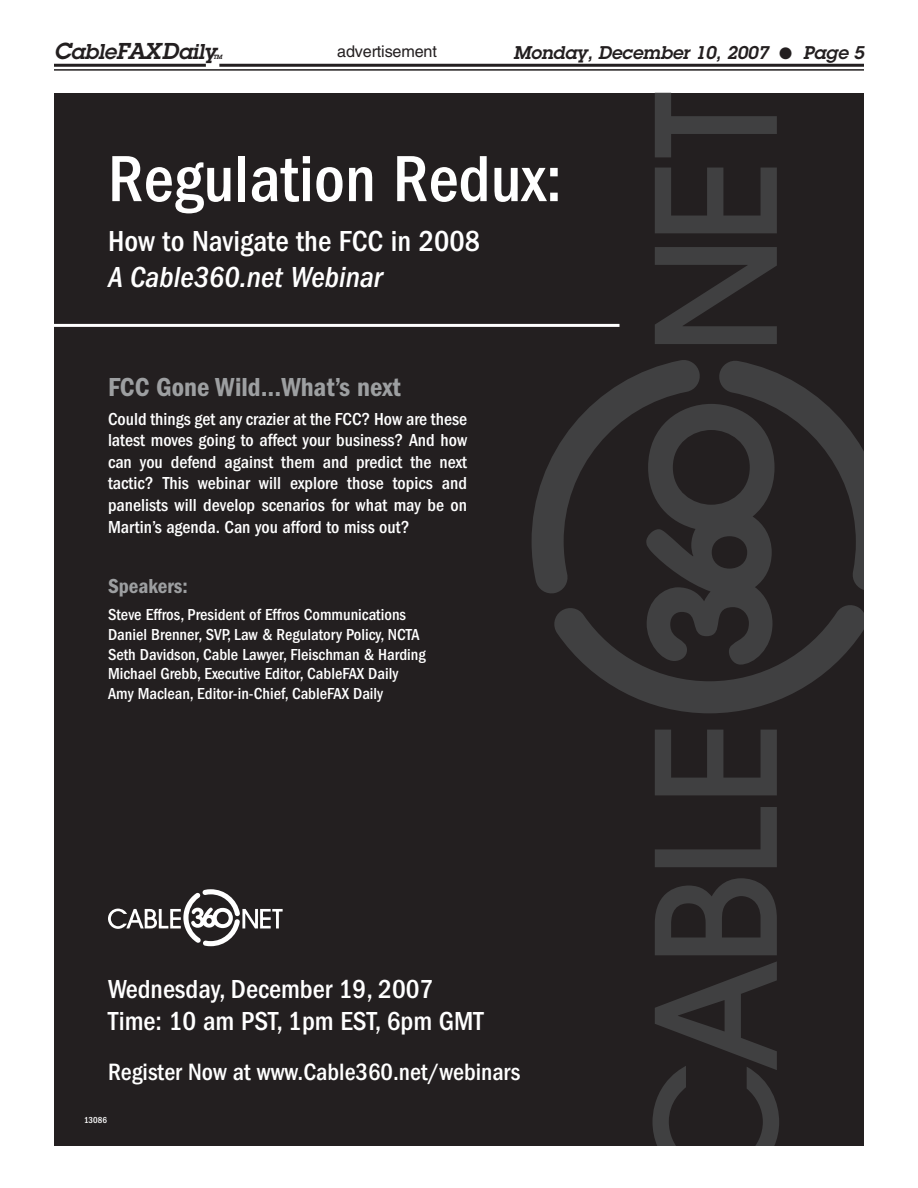
<style>
.page{position:relative;width:918px;height:1188px;background:#fff}
.page>*{position:absolute;margin:0;border:0;box-sizing:border-box;transform-origin:0 0}
.t1{font:500 condensed 67.5px "ITC Franklin Gothic Std";color:#fff}
.t2{font:500 condensed 30px "ITC Franklin Gothic Std";color:#fff}
.t3{font:italic 500 condensed 30px "ITC Franklin Gothic Std";color:#fff}
.t4{font:500 condensed 27px/32.4px "ITC Franklin Gothic Std";color:#fff}
.t5{font:27px "ITC Franklin Gothic Std Dm Cd";color:#9d9fa1}
.t6{font:500 condensed 24.45px "ITC Franklin Gothic Std";color:#fff}
.t7{font:italic 600 21px "Lubalin Graph Std";letter-spacing:-.01em;color:#231f20}
.t8{font:21px "ITC Franklin Gothic Std Dm Cd";color:#9d9fa1}
.t9{font:500 condensed 18px/21.6px "ITC Franklin Gothic Std";color:#fff;text-align:justify}
.t10{font:italic 600 18px "Lubalin Graph Std";color:#231f20}
.t11{font:500 condensed 16.5px/19.8px "ITC Franklin Gothic Std";color:#fff}
.t12{font:16.2px "Helvetica LT Std";letter-spacing:-.01em;color:#231f20}
.t13{font:500 condensed 9px "ITC Franklin Gothic Std";color:#fff}
.t14{font:italic 600 6px "Lubalin Graph Std";color:#231f20}
.s1{font-size:22.5px}
</style>
<div class="page">
<hr style="left:219px;top:64px;width:645px;height:3px;background:#231f20">
<hr style="left:54px;top:64px;width:152px;height:3px;background:#231f20">
<hr style="left:54px;top:69px;width:810px;height:2px;background:#231f20">
<div style="left:54px;top:93px;width:810px;height:1053px;background:#231f20"></div>
<svg style="left:652px;top:961px;width:127px;height:185px"></svg>
<svg style="left:655px;top:878px;width:122px;height:77px"></svg>
<svg style="left:655px;top:807px;width:122px;height:60px"></svg>
<svg style="left:655px;top:730px;width:122px;height:65px"></svg>
<svg style="left:655px;top:247px;width:122px;height:97px"></svg>
<svg style="left:655px;top:168px;width:122px;height:65px"></svg>
<svg style="left:655px;top:93px;width:122px;height:64px"></svg>
<svg style="left:531px;top:360px;width:333px;height:354px"></svg>
<svg style="left:108px;top:889px;width:175px;height:57px"></svg>
<hr style="left:54px;top:324px;width:566px;height:3px;background:#fff">
<p class="t7" style="left:54px;top:44px;width:164px"><span class="s1">C</span>able<span class="s1">FAXD</span>aily</p>
<p class="t14" style="left:213px;top:55px;width:11px">TM</p>
<p class="t12" style="left:337px;top:45px;width:101px">advertisement</p>
<p class="t10" style="left:514px;top:47px;width:352px">Monday, December 10, 2007 ● Page 5</p>
<h1 class="t1" style="left:108px;top:153px;width:455px">Regulation Redux:</h1>
<h2 class="t2" style="left:108px;top:229px;width:374px">How to Navigate the FCC in 2008</h2>
<h2 class="t3" style="left:108px;top:259px;width:277px">A Cable360.net Webinar</h2>
<h3 class="t5" style="left:108px;top:371px;width:294px">FCC Gone Wild...What’s next</h3>
<p class="t9" style="left:108px;top:410px;width:361px">Could things get any crazier at the FCC? How are these latest moves going to affect your business? And how can you defend against them and predict the next tactic? This webinar will explore those topics and panelists will develop scenarios for what may be on Martin’s agenda. Can you afford to miss out?</p>
<p class="t8" style="left:108px;top:574px;width:81px">Speakers:</p>
<p class="t11" style="left:108px;top:606px;width:319px">Steve Effros, President of Effros Communications Daniel Brenner, SVP, Law &amp; Regulatory Policy, NCTA Seth Davidson, Cable Lawyer, Fleischman &amp; Harding Michael Grebb, Executive Editor, CableFAX Daily Amy Maclean, Editor-in-Chief, CableFAX Daily</p>
<h3 class="t4" style="left:108px;top:975px;width:377px">Wednesday, December 19, 2007<br>Time: 10 am PST, 1pm EST, 6pm GMT</h3>
<h3 class="t6" style="left:108px;top:1063px;width:414px">Register Now at www.Cable360.net/webinars</h3>
<p class="t13" style="left:84px;top:1117px;width:24px">13086</p>
</div>
